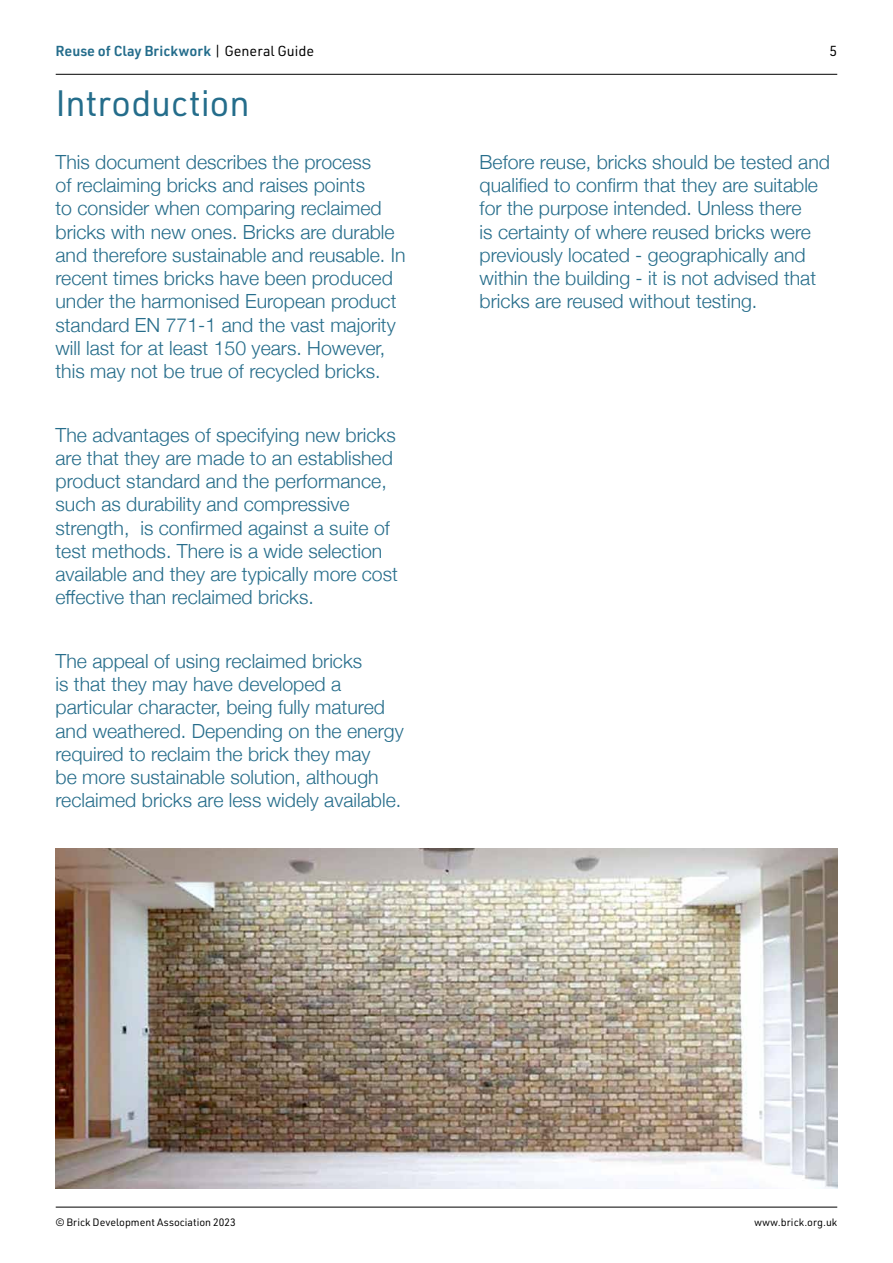
<style>
.page{position:relative;width:893px;height:1263px;background:#fff}
.page>*{position:absolute;margin:0;border:0;box-sizing:border-box;transform-origin:0 0}
.t1{font:36px "URWDIN";letter-spacing:-.005em;color:#246d8b}
.t2{font:300 19.5px/23.2px "Helvetica Neue";color:#266d8b}
.t3{font:600 14.25px "URWDIN";color:#236c8b}
.t4{font:14.25px "URWDIN";color:#000}
.t5{font:10.5px "URWDIN";color:#000}
.s1{font-weight:400;color:#000}
</style>
<div class="page">
<hr style="left:56px;top:74px;width:781px;height:1px;background:#000">
<hr style="left:56px;top:1207px;width:781px;height:1px;background:#000">
<img style="left:56px;top:848px;width:781px;height:341px">
<p class="t3" style="left:56px;top:41px;width:260px">Reuse of Clay Brickwork <span class="s1">| General Guide</span></p>
<p class="t4" style="left:830px;top:41px;width:9px">5</p>
<h1 class="t1" style="left:56px;top:79px;width:196px">Introduction</h1>
<p class="t2" style="left:56px;top:149px;width:352px">This document describes the process<br>of reclaiming bricks and raises points<br>to consider when comparing reclaimed bricks with new ones. Bricks are durable and therefore sustainable and reusable. In recent times bricks have been produced under the harmonised European product standard EN 771-1 and the vast majority will last for at least 150 years. However, this may not be true of recycled bricks.</p>
<p class="t2" style="left:480px;top:149px;width:352px">Before reuse, bricks should be tested and qualified to confirm that they are suitable for the purpose intended. Unless there<br>is certainty of where reused bricks were previously located - geographically and within the building - it is not advised that bricks are reused without testing.</p>
<p class="t2" style="left:56px;top:422px;width:344px">The advantages of specifying new bricks are that they are made to an established product standard and the performance, such as durability and compressive strength, is confirmed against a suite of test methods. There is a wide selection available and they are typically more cost effective than reclaimed bricks.</p>
<p class="t2" style="left:56px;top:648px;width:350px">The appeal of using reclaimed bricks<br>is that they may have developed a particular character, being fully matured and weathered. Depending on the energy required to reclaim the brick they may<br>be more sustainable solution, although reclaimed bricks are less widely available.</p>
<p class="t5" style="left:56px;top:1215px;width:182px">© Brick Development Association 2023</p>
<p class="t5" style="left:754px;top:1215px;width:85px">www.brick.org.uk</p>
</div>
